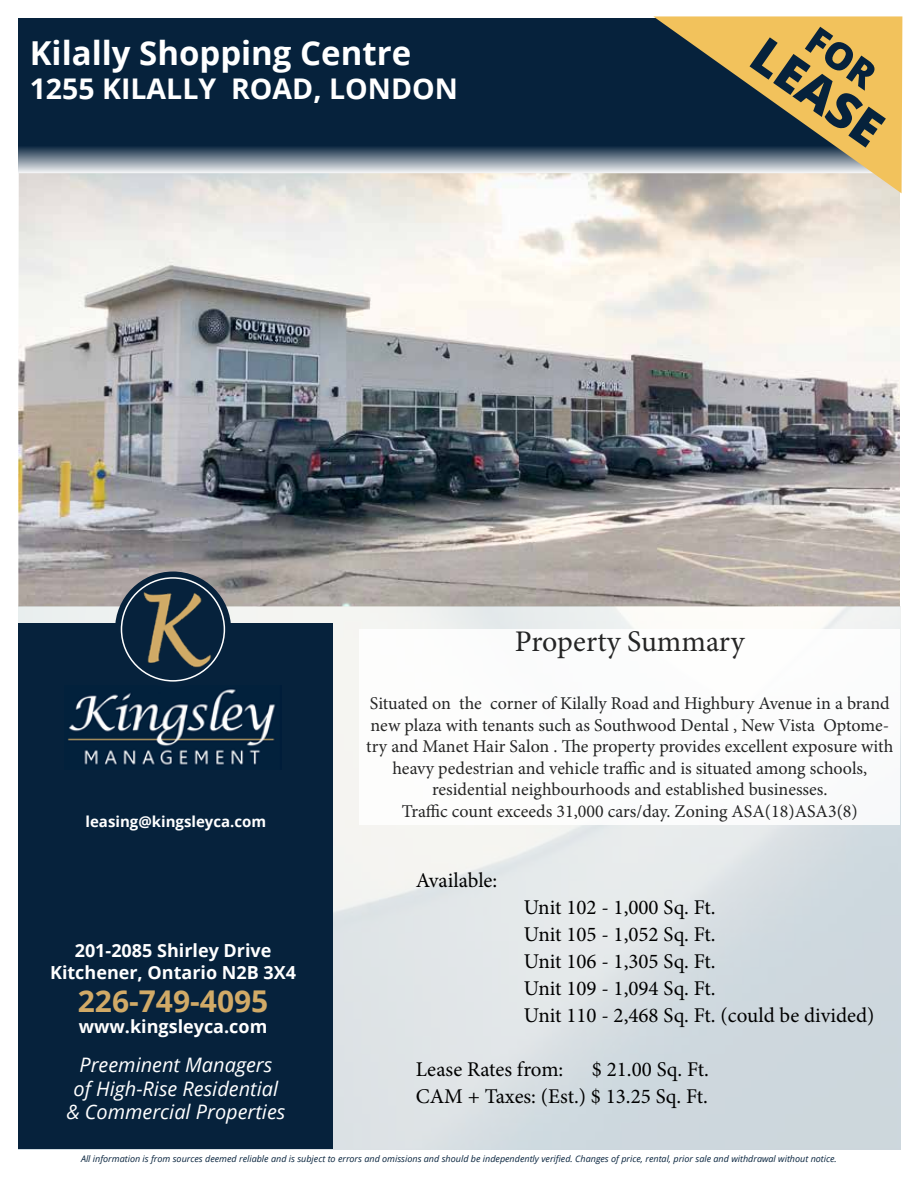
<style>
.page{position:relative;width:918px;height:1188px;background:#fff}
.page>*{position:absolute;margin:0;border:0;box-sizing:border-box;transform-origin:0 0}
.t1{font:800 49.5px "Open Sans";color:#06223c}
.t2{font:700 33px "Open Sans";color:#fff}
.t3{font:30px "Minion Pro";color:#000}
.t4{font:700 30px "Open Sans";color:#d1aa67}
.t5{font:700 28.5px "Open Sans";color:#fff}
.t6{font:21px/27px "Minion Pro";color:#000}
.t7{font:italic 19.95px/24px "Open Sans";color:#fff;text-align:center}
.t8{font:18px/21.6px "Minion Pro";color:#000;text-align:center}
.t9{font:700 18px/21.6px "Open Sans";color:#fff;text-align:center}
.t10{font:700 15px "Open Sans";color:#fff}
.t11{font:italic 9px "Open Sans";color:#06223c}
</style>
<div class="page">
<img style="left:18px;top:173px;width:882px;height:976px">
<div style="left:18px;top:18px;width:883px;height:128px;background:#06223c"></div>
<svg style="left:19px;top:606px;width:882px;height:543px;background:#dce2e5"></svg>
<div style="left:19px;top:624px;width:314px;height:525px;background:#06223c"></div>
<img style="left:68px;top:689px;width:207px;height:76px">
<img style="left:115px;top:572px;width:116px;height:116px;border-radius:58px">
<div style="left:121px;top:577px;width:104px;height:105px;border:2px solid #fff;border-radius:50%"></div>
<div style="left:18px;top:145px;width:883px;height:28px;background:linear-gradient(to bottom,#05213b,#e9ebee)"></div>
<svg style="left:653px;top:16px;width:249px;height:177px"></svg>
<div style="left:360px;top:630px;width:540px;height:195px;background:#fff"></div>
<div style="left:805px;top:27px;width:75px;height:64px;background:#f2c25c"></div>
<h2 class="t2" style="left:30px;top:30px;width:383px">Kilally Shopping Centre</h2>
<h1 class="t1" style="left:778px;top:19px;width:149px;rotate:35deg">LEASE</h1>
<h3 class="t5" style="left:30px;top:69px;width:430px">1255 KILALLY ROAD, LONDON</h3>
<p class="t10" style="left:86px;top:811px;width:182px">leasing@kingsleyca.com</p>
<p class="t9" style="left:50px;top:939px;width:248px">201-2085 Shirley Drive<br>Kitchener, Ontario N2B 3X4</p>
<h3 class="t4" style="left:78px;top:980px;width:192px">226-749-4095</h3>
<p class="t9" style="left:79px;top:1015px;width:190px">www.kingsleyca.com</p>
<p class="t7" style="left:66px;top:1052px;width:221px">Preeminent Managers<br>of High-Rise Residential &amp; Commercial Properties</p>
<h3 class="t3" style="left:515px;top:622px;width:231px">Property Summary</h3>
<p class="t8" style="left:366px;top:692px;width:529px">Situated on the corner of Kilally Road and Highbury Avenue in a brand new plaza with tenants such as Southwood Dental , New Vista Optome&shy;try and Manet Hair Salon . The property provides excellent exposure with heavy pedestrian and vehicle traffic and is situated among schools, residential neighbourhoods and established businesses.<br>Traffic count exceeds 31,000 cars/day. Zoning ASA(18)ASA3(8)</p>
<p class="t6" style="left:416px;top:867px;width:83px">Available:</p>
<p class="t6" style="left:524px;top:894px;width:352px">Unit 102 - 1,000 Sq. Ft.<br>Unit 105 - 1,052 Sq. Ft.<br>Unit 106 - 1,305 Sq. Ft.<br>Unit 109 - 1,094 Sq. Ft.<br>Unit 110 - 2,468 Sq. Ft. (could be divided)</p>
<p class="t6" style="left:416px;top:1056px;width:149px">Lease Rates from:</p>
<p class="t6" style="left:416px;top:1056px;width:295px;text-align:right">$ 21.00 Sq. Ft.<br>CAM + Taxes: (Est.) $ 13.25 Sq. Ft.</p>
<p class="t11" style="left:81px;top:1152px;width:757px">All information is from sources deemed reliable and is subject to errors and omissions and should be independently verified. Changes of price, rental, prior sale and withdrawal without notice.</p>
</div>
